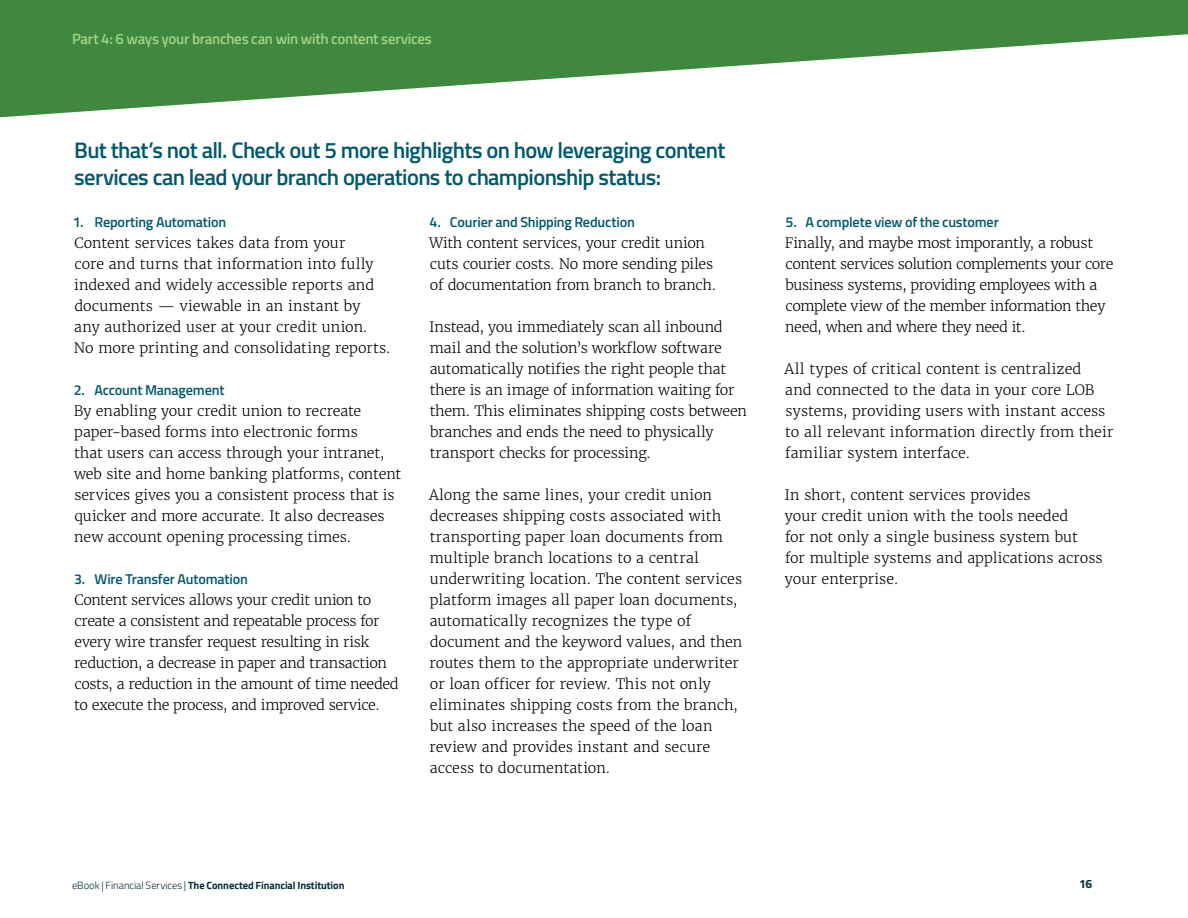
<style>
.page{position:relative;width:1188px;height:918px;background:#fff}
.page>*{position:absolute;margin:0;border:0;box-sizing:border-box;transform-origin:0 0}
.t1{font:600 22.5px/27px "Titillium";letter-spacing:-.03em;color:#00586f}
.t2{font:600 15px "Titillium";letter-spacing:-.02em;color:#9fd584}
.t3{font:300 14.25px/21px "Merriweather ST";letter-spacing:-.005em;color:#000}
.t4{font:300 14.25px/21px "Merriweather ST";letter-spacing:-.03em;color:#000}
.t5{font:600 14.25px "Titillium";letter-spacing:-.01em;color:#00586f}
.t6{font:700 12px "Titillium";color:#002f3b}
.t7{font:700 10.5px "Titillium";letter-spacing:-.01em;color:#002f3b}
.s1{font-weight:300}
</style>
<div class="page">
<svg style="left:0;top:0;width:1188px;height:117px;fill:#40873f"></svg>
<p class="t2" style="left:72px;top:27px;width:361px">Part 4: 6 ways your branches can win with content services</p>
<h1 class="t1" style="left:74px;top:136px;width:653px">But that’s not all. Check out 5 more highlights on how leveraging content services can lead your branch operations to championship status:</h1>
<p class="t5" style="left:73px;top:211px;width:155px">1. Reporting Automation</p>
<p class="t3" style="left:74px;top:232px;width:318px">Content services takes data from your<br>core and turns that information into fully indexed and widely accessible reports and documents — viewable in an instant by<br>any authorized user at your credit union.<br>No more printing and consolidating reports.</p>
<p class="t5" style="left:74px;top:379px;width:152px">2. Account Management</p>
<p class="t3" style="left:74px;top:400px;width:329px">By enabling your credit union to recreate paper-based forms into electronic forms<br>that users can access through your intranet, web site and home banking platforms, content services gives you a consistent process that is quicker and more accurate. It also decreases new account opening processing times.</p>
<p class="t5" style="left:74px;top:568px;width:175px">3. Wire Transfer Automation</p>
<p class="t4" style="left:74px;top:589px;width:326px">Content services allows your credit union to create a consistent and repeatable process for every wire transfer request resulting in risk reduction, a decrease in paper and transaction costs, a reduction in the amount of time needed to execute the process, and improved service.</p>
<p class="t5" style="left:430px;top:211px;width:207px">4. Courier and Shipping Reduction</p>
<p class="t3" style="left:429px;top:232px;width:289px">With content services, your credit union cuts courier costs. No more sending piles of documentation from branch to branch.</p>
<p class="t3" style="left:429px;top:316px;width:320px">Instead, you immediately scan all inbound mail and the solution’s workflow software automatically notifies the right people that there is an image of information waiting for them. This eliminates shipping costs between branches and ends the need to physically transport checks for processing.</p>
<p class="t3" style="left:429px;top:484px;width:315px">Along the same lines, your credit union decreases shipping costs associated with transporting paper loan documents from multiple branch locations to a central underwriting location. The content services platform images all paper loan documents, automatically recognizes the type of document and the keyword values, and then routes them to the appropriate underwriter or loan officer for review. This not only eliminates shipping costs from the branch, but also increases the speed of the loan review and provides instant and secure access to documentation.</p>
<p class="t5" style="left:786px;top:211px;width:215px">5. A complete view of the customer</p>
<p class="t4" style="left:785px;top:232px;width:330px">Finally, and maybe most imporantly, a robust content services solution complements your core business systems, providing employees with a complete view of the member information they need, when and where they need it.</p>
<p class="t3" style="left:785px;top:358px;width:330px">All types of critical content is centralized<br>and connected to the data in your core LOB systems, providing users with instant access to all relevant information directly from their familiar system interface.</p>
<p class="t3" style="left:785px;top:484px;width:320px">In short, content services provides<br>your credit union with the tools needed<br>for not only a single business system but<br>for multiple systems and applications across your enterprise.</p>
<p class="t7" style="left:72px;top:877px;width:274px"><span class="s1">eBook | Financial Services |</span> The Connected Financial Institution</p>
<p class="t6" style="left:1079px;top:875px;width:14px">16</p>
</div>
